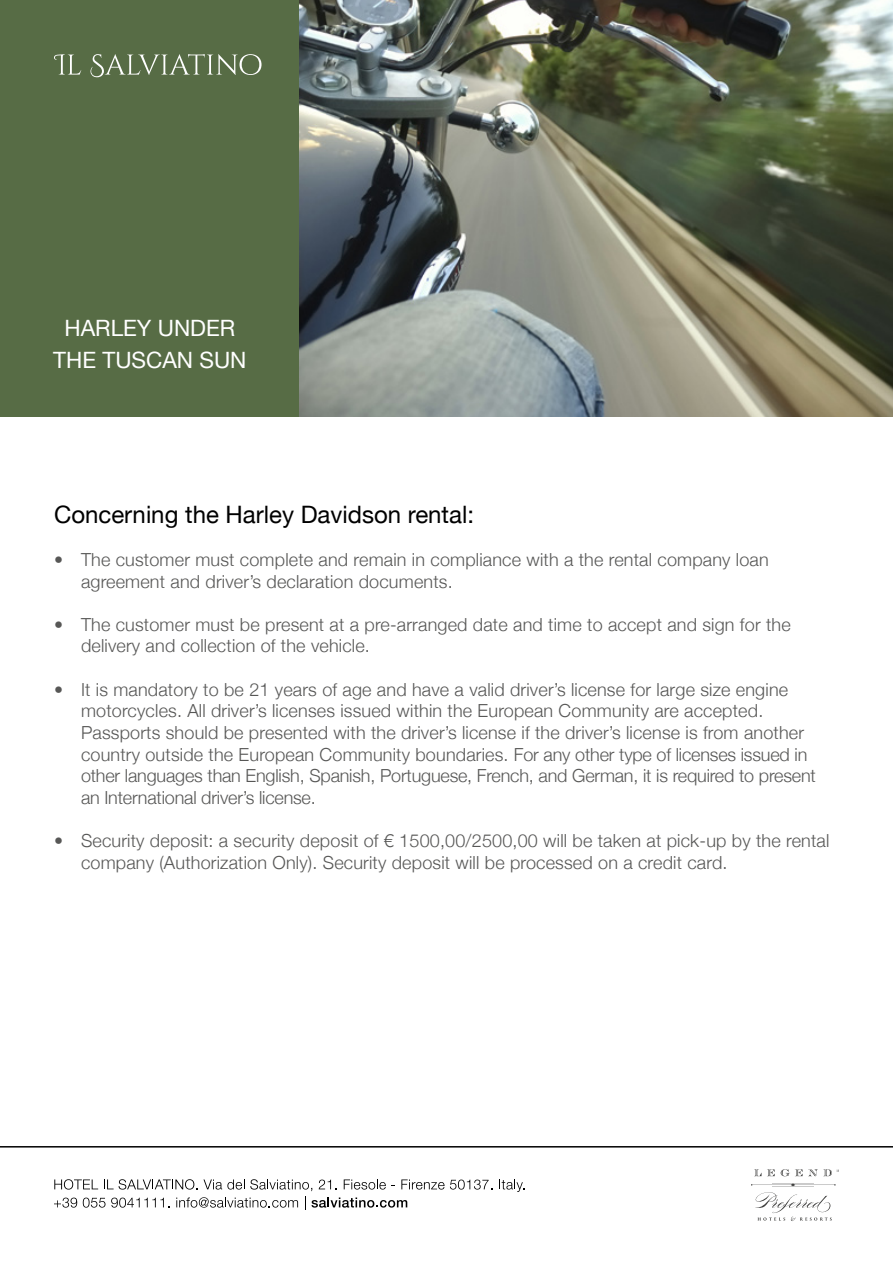
<style>
.page{position:relative;width:893px;height:1263px;background:#fff}
.page>*{position:absolute;margin:0;border:0;box-sizing:border-box;transform-origin:0 0}
.t1{font:24px "Helvetica Neue";color:#000}
.t2{font:22.5px/31.5px "Helvetica Neue";color:#fff;text-align:center}
.t3{font:300 18px/21.6px "Helvetica Neue";letter-spacing:.01em;color:#575756}
</style>
<div class="page">
<hr style="left:0;top:1146px;width:893px;height:1px;background:#000">
<svg style="left:450px;top:1179px;width:42px;height:10px"></svg>
<svg style="left:499px;top:1179px;width:25px;height:13px"></svg>
<svg style="left:54px;top:1179px;width:390px;height:31px"></svg>
<svg style="left:751px;top:1183px;width:85px;height:3px"></svg>
<svg style="left:754px;top:1169px;width:7px;height:7px"></svg>
<svg style="left:767px;top:1169px;width:8px;height:7px"></svg>
<svg style="left:781px;top:1169px;width:58px;height:7px"></svg>
<svg style="left:755px;top:1192px;width:77px;height:29px"></svg>
<div style="left:0;top:0;width:300px;height:417px;background:#576c45"></div>
<img style="left:300px;top:0;width:593px;height:417px">
<svg style="left:54px;top:54px;width:27px;height:21px"></svg>
<svg style="left:90px;top:54px;width:171px;height:23px"></svg>
<p class="t2" style="left:53px;top:314px;width:195px">HARLEY UNDER<br>THE TUSCAN SUN</p>
<h1 class="t1" style="left:54px;top:497px;width:422px">Concerning the Harley Davidson rental:</h1>
<p class="t3" style="left:81px;top:547px;width:689px;text-indent:-27px">• The customer must complete and remain in compliance with a the rental company loan agreement and driver’s declaration documents.</p>
<p class="t3" style="left:81px;top:612px;width:711px;text-indent:-27px">• The customer must be present at a pre-arranged date and time to accept and sign for the delivery and collection of the vehicle.</p>
<p class="t3" style="left:81px;top:677px;width:736px;text-indent:-27px">• It is mandatory to be 21 years of age and have a valid driver’s license for large size engine motorcycles. All driver’s licenses issued within the European Community are accepted.<br>Passports should be presented with the driver’s license if the driver’s license is from another country outside the European Community boundaries. For any other type of licenses issued in other languages than English, Spanish, Portuguese, French, and German, it is required to present an International driver’s license.</p>
<p class="t3" style="left:81px;top:828px;width:750px;text-indent:-27px">• Security deposit: a security deposit of € 1500,00/2500,00 will be taken at pick-up by the rental company (Authorization Only). Security deposit will be processed on a credit card.</p>
</div>
